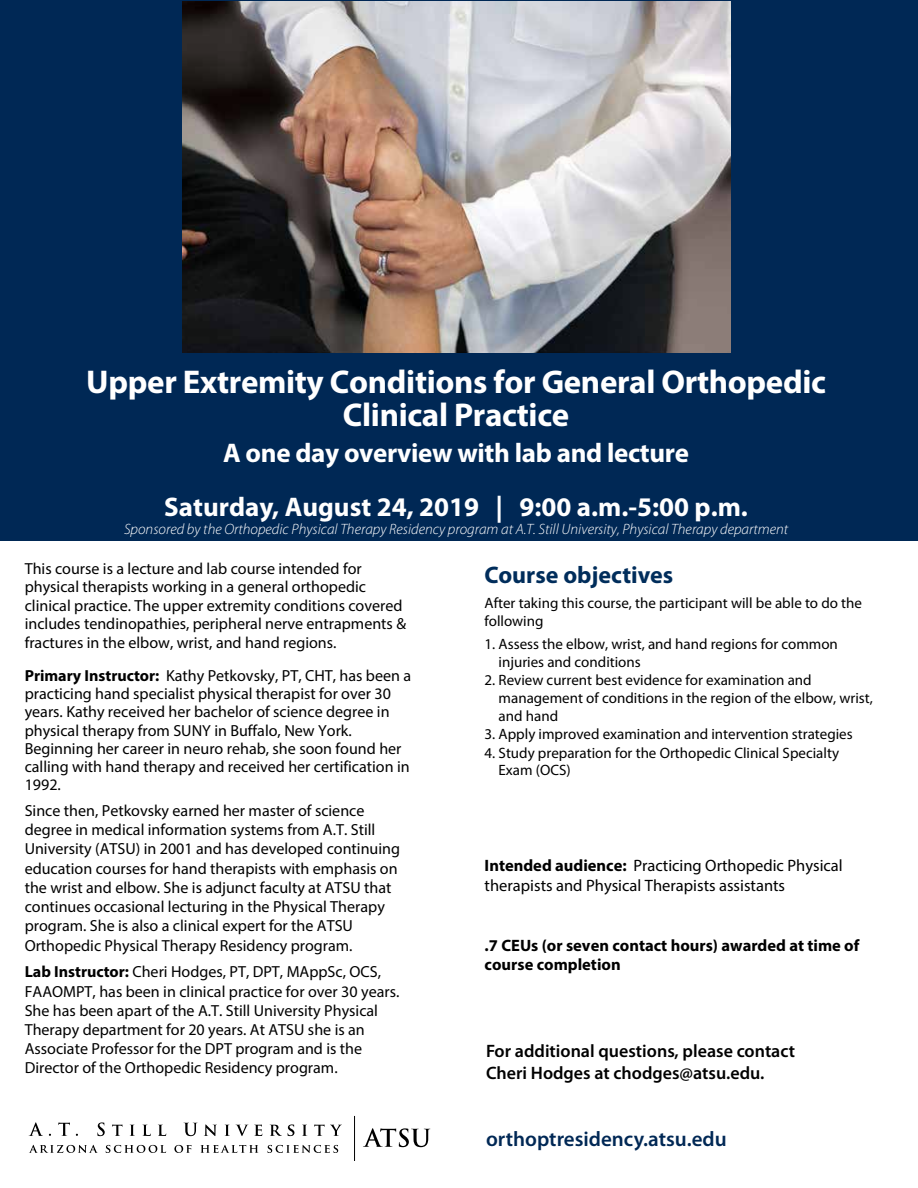
<style>
.page{position:relative;width:918px;height:1188px;background:#fff}
.page>*{position:absolute;margin:0;border:0;box-sizing:border-box;transform-origin:0 0}
.t1{font:700 33px/33px "Myriad Pro";letter-spacing:-.01em;color:#fff;text-align:center}
.t2{font:700 27px/54px "Myriad Pro";letter-spacing:-.01em;color:#fff;text-align:center}
.t3{font:700 24px "Myriad Pro";color:#002d5b}
.t4{font:600 21px "Myriad Pro";color:#002855}
.t5{font:600 18px/21.6px "Myriad Pro";color:#000}
.t6{font:16.5px/19.8px "Myriad Pro";color:#000}
.t7{font:700 16.5px/19.8px "Myriad Pro";color:#000}
.t8{font:16.05px/19.2px "Myriad Pro";color:#000}
.t9{font:15px/18px "Myriad Pro";color:#000}
.t10{font:italic 300 15px "Myriad Pro";color:#fff}
.s1{font-weight:700}
</style>
<div class="page">
<div style="left:0;top:0;width:918px;height:540px;background:#002855"></div>
<img style="left:182px;top:1px;width:549px;height:351px">
<svg style="left:29px;top:1122px;width:14px;height:14px"></svg>
<svg style="left:58px;top:1122px;width:12px;height:14px"></svg>
<svg style="left:97px;top:1122px;width:8px;height:14px"></svg>
<svg style="left:112px;top:1124px;width:10px;height:12px"></svg>
<svg style="left:130px;top:1125px;width:5px;height:11px"></svg>
<svg style="left:142px;top:1125px;width:9px;height:11px"></svg>
<svg style="left:158px;top:1125px;width:8px;height:11px"></svg>
<svg style="left:184px;top:1123px;width:13px;height:13px"></svg>
<svg style="left:204px;top:1124px;width:13px;height:12px"></svg>
<svg style="left:225px;top:1125px;width:5px;height:11px"></svg>
<svg style="left:236px;top:1125px;width:12px;height:11px"></svg>
<svg style="left:254px;top:1125px;width:8px;height:11px"></svg>
<svg style="left:270px;top:1125px;width:12px;height:11px"></svg>
<svg style="left:288px;top:1124px;width:6px;height:12px"></svg>
<svg style="left:302px;top:1125px;width:5px;height:11px"></svg>
<svg style="left:314px;top:1124px;width:28px;height:12px"></svg>
<svg style="left:29px;top:1145px;width:69px;height:8px"></svg>
<svg style="left:106px;top:1145px;width:60px;height:8px"></svg>
<svg style="left:174px;top:1145px;width:18px;height:8px"></svg>
<svg style="left:201px;top:1145px;width:57px;height:8px"></svg>
<svg style="left:267px;top:1145px;width:71px;height:8px"></svg>
<hr style="left:354px;top:1116px;width:1px;height:45px;background:#000">
<svg style="left:363px;top:1128px;width:67px;height:19px"></svg>
<h1 class="t1" style="left:86px;top:365px;width:741px">Upper Extremity Conditions for General Orthopedic<br>Clinical Practice</h1>
<h2 class="t2" style="left:164px;top:425px;width:585px">A one day overview with lab and lecture<br>Saturday, August 24, 2019 | 9:00 a.m.-5:00 p.m.</h2>
<p class="t10" style="left:124px;top:521px;width:666px">Sponsored by the Orthopedic Physical Therapy Residency program at A.T. Still University, Physical Therapy department</p>
<p class="t8" style="left:25px;top:559px;width:383px;line-height:18.5px">This course is a lecture and lab course intended for physical therapists working in a general orthopedic clinical practice. The upper extremity conditions covered includes tendinopathies, peripheral nerve entrapments &amp; fractures in the elbow, wrist, and hand regions.</p>
<p class="t8" style="left:25px;top:666px;width:388px;line-height:18.1px"><span class="s1">Primary Instructor:</span> Kathy Petkovsky, PT, CHT, has been a practicing hand specialist physical therapist for over 30 years. Kathy received her bachelor of science degree in physical therapy from SUNY in Buffalo, New York.<br>Beginning her career in neuro rehab, she soon found her calling with hand therapy and received her certification in 1992.</p>
<p class="t8" style="left:25px;top:801px;width:377px">Since then, Petkovsky earned her master of science degree in medical information systems from A.T. Still University (ATSU) in 2001 and has developed continuing education courses for hand therapists with emphasis on the wrist and elbow. She is adjunct faculty at ATSU that continues occasional lecturing in the Physical Therapy program. She is also a clinical expert for the ATSU Orthopedic Physical Therapy Residency program.</p>
<p class="t8" style="left:25px;top:962px;width:376px"><span class="s1">Lab Instructor:</span> Cheri Hodges, PT, DPT, MAppSc, OCS, FAAOMPT, has been in clinical practice for over 30 years.<br>She has been apart of the A.T. Still University Physical Therapy department for 20 years. At ATSU she is an Associate Professor for the DPT program and is the Director of the Orthopedic Residency program.</p>
<h3 class="t3" style="left:485px;top:562px;width:190px">Course objectives</h3>
<p class="t9" style="left:485px;top:594px;width:379px">After taking this course, the participant will be able to do the following</p>
<p class="t9" style="left:499px;top:635px;width:341px;text-indent:-14px">1. Assess the elbow, wrist, and hand regions for common injuries and conditions</p>
<p class="t9" style="left:499px;top:671px;width:376px;text-indent:-14px">2. Review current best evidence for examination and management of conditions in the region of the elbow, wrist, and hand</p>
<p class="t9" style="left:485px;top:725px;width:370px">3. Apply improved examination and intervention strategies</p>
<p class="t9" style="left:499px;top:744px;width:342px;line-height:17.4px;text-indent:-14px">4. Study preparation for the Orthopedic Clinical Specialty<br>Exam (OCS)</p>
<p class="t6" style="left:485px;top:856px;width:360px"><span class="s1">Intended audience:</span> Practicing Orthopedic Physical therapists and Physical Therapists assistants</p>
<p class="t7" style="left:485px;top:935px;width:376px">.7 CEUs (or seven contact hours) awarded at time of course completion</p>
<p class="t5" style="left:486px;top:1040px;width:311px">For additional questions, please contact<br>Cheri Hodges at chodges@atsu.edu.</p>
<h3 class="t4" style="left:486px;top:1128px;width:242px">orthoptresidency.atsu.edu</h3>
</div>
